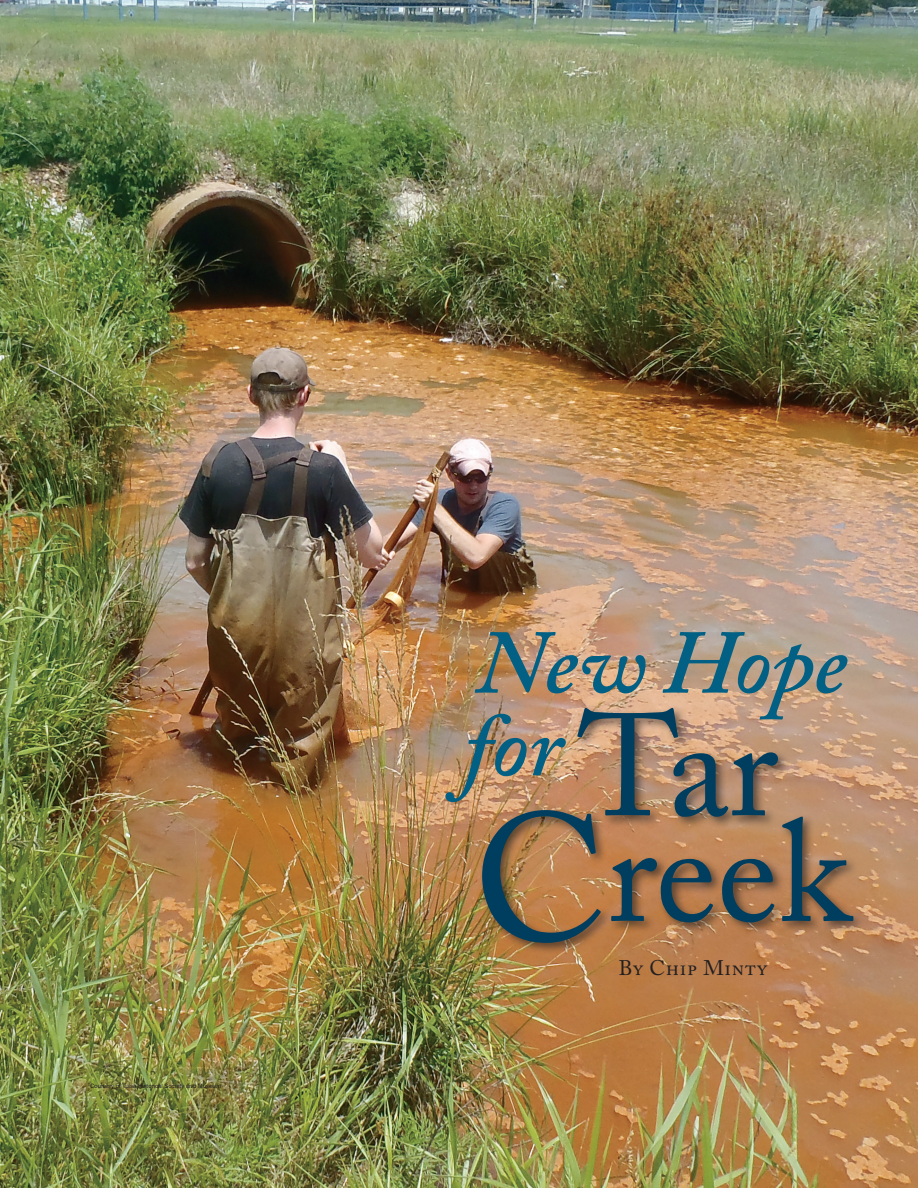
<style>
.page{position:relative;width:918px;height:1188px;background:#fff}
.page>*{position:absolute;margin:0;border:0;box-sizing:border-box;transform-origin:0 0}
.t1{font:144px "Adobe Caslon Pro";color:#003e60}
.t2{font:italic 600 90px "Adobe Caslon Pro";color:#016083}
.ByLine{font:21px "Adobe Caslon Pro";letter-spacing:.025em;color:#231f20}
.BodyText{font:6px "Swiss 721 BT";color:#231f20}
.s1{font-size:180px}
</style>
<div class="page">
<img style="left:0;top:0;width:918px;height:1188px">
<div style="left:574px;top:704px;width:216px;height:125px;background:#231f20;opacity:.65"></div>
<div style="left:478px;top:806px;width:388px;height:149px;background:#231f20;opacity:.65"></div>
<p class="BodyText" style="left:90px;top:1082px;width:133px">Courtesy of Tulsa Historical Society and Museum</p>
<p class="t2" style="left:476px;top:609px;width:372px">New Hope</p>
<p class="t1" style="left:578px;top:681px;width:201px">Tar</p>
<p class="t2" style="left:464px;top:692px;width:100px">for</p>
<p class="t1" style="left:473px;top:787px;width:381px"><span class="s1">C</span>reek</p>
<p class="ByLine" style="left:619px;top:955px;width:150px">By Chip Minty</p>
</div>
